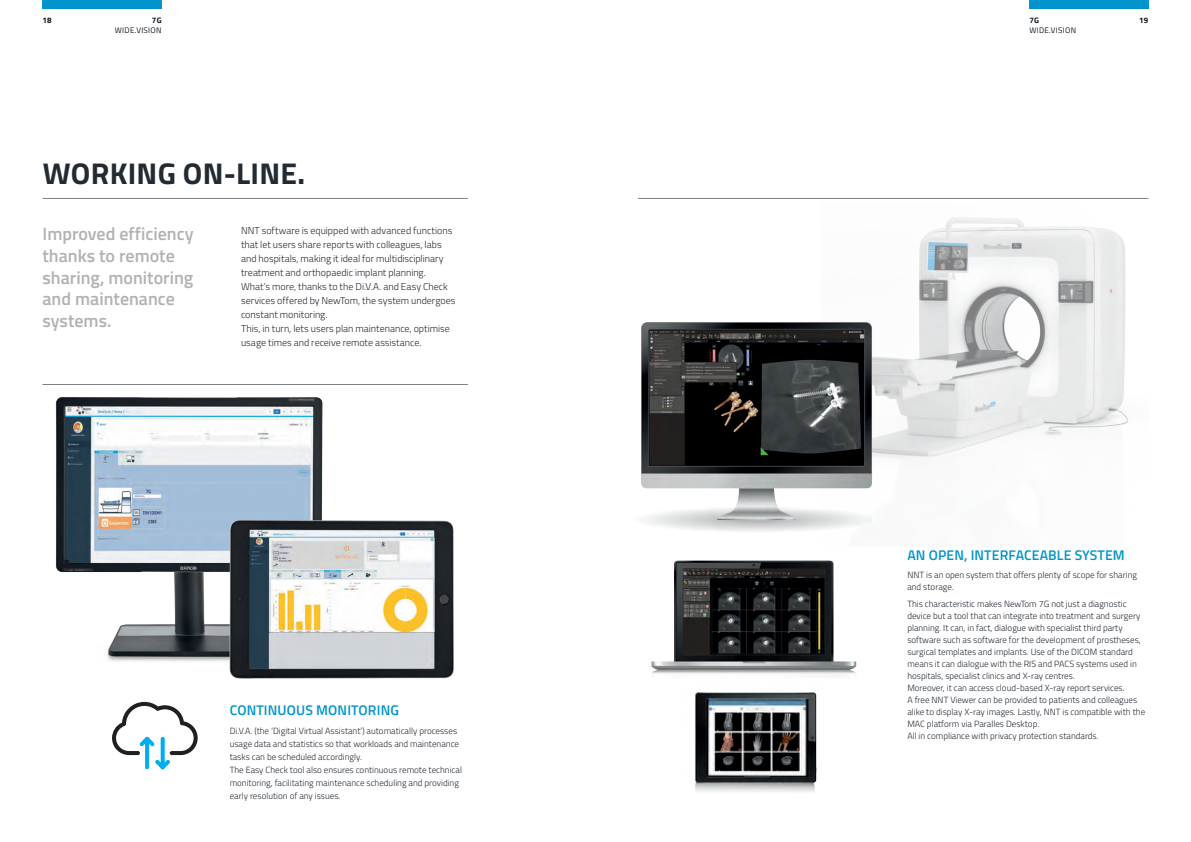
<style>
.page{position:relative;width:1191px;height:842px;background:#fff}
.page>*{position:absolute;margin:0;border:0;box-sizing:border-box;transform-origin:0 0}
._01_titolo{font:700 30px "Titillium";letter-spacing:.01em;color:#222a32}
._02_sottotitolo{font:600 18px/21.6px "Titillium";color:#b0b2b5}
._06_titolo_descrizio{font:600 14px "Titillium";letter-spacing:.01em;color:#0094ca}
.t1{font:300 10px/14px "Titillium";letter-spacing:-.005em;color:#222a32}
._06_titolo_descrizio-2{font:300 9px/12px "Titillium";color:#222a32}
._07_corpo_testo_desc{font:300 9px/13px "Titillium";color:#222a32}
.t2{font:8px "Titillium";letter-spacing:.04em;color:#0d1720}
.t3{font:700 8px "Titillium";letter-spacing:.035em;color:#0d1720}
</style>
<div class="page">
<hr style="left:43px;top:198px;width:425px;height:1px;background:#7d8186">
<hr style="left:638px;top:198px;width:510px;height:1px;background:#7d8186">
<div style="left:43px;top:0;width:119px;height:9px;background:#0094ca"></div>
<div style="left:1029px;top:0;width:119px;height:9px;background:#0094ca"></div>
<img style="left:883px;top:217px;width:245px;height:243px">
<img style="left:641px;top:322px;width:242px;height:210px">
<img style="left:651px;top:560px;width:206px;height:117px">
<img style="left:686px;top:661px;width:137px;height:131px">
<img style="left:55px;top:397px;width:268px;height:269px">
<img style="left:230px;top:513px;width:224px;height:166px">
<svg style="left:112px;top:702px;width:86px;height:67px"></svg>
<hr style="left:43px;top:384px;width:425px;height:1px;background:#7d8186">
<p class="t3" style="left:43px;top:14px;width:11px">18</p>
<p class="t3" style="left:1029px;top:14px;width:11px">7G</p>
<p class="t2" style="left:1029px;top:24px;width:48px">WIDE.VISION</p>
<p class="t3" style="left:152px;top:14px;width:11px">7G</p>
<p class="t2" style="left:115px;top:24px;width:48px">WIDE.VISION</p>
<p class="_01_titolo" style="left:43px;top:151px;width:264px">WORKING ON-LINE.</p>
<p class="_02_sottotitolo" style="left:43px;top:222px;width:152px">Improved efficiency thanks to remote sharing, monitoring and maintenance systems.</p>
<p class="t1" style="left:241px;top:223px;width:213px">NNT software is equipped with advanced functions that let users share reports with colleagues, labs and hospitals, making it ideal for multidisciplinary treatment and orthopaedic implant planning.</p>
<p class="t1" style="left:241px;top:279px;width:216px">What’s more, thanks to the Di.V.A. and Easy Check services offered by NewTom, the system undergoes constant monitoring.</p>
<p class="t1" style="left:241px;top:321px;width:210px">This, in turn, lets users plan maintenance, optimise usage times and receive remote assistance.</p>
<p class="t3" style="left:1139px;top:14px;width:11px">19</p>
<p class="_06_titolo_descrizio" style="left:230px;top:700px;width:171px">CONTINUOUS MONITORING</p>
<p class="_07_corpo_testo_desc" style="left:230px;top:724px;width:231px">Di.V.A. (the ‘Digital Virtual Assistant’) automatically processes usage data and statistics so that workloads and maintenance tasks can be scheduled accordingly.</p>
<p class="_07_corpo_testo_desc" style="left:230px;top:763px;width:234px">The Easy Check tool also ensures continuous remote technical monitoring, facilitating maintenance scheduling and providing early resolution of any issues.</p>
<p class="_06_titolo_descrizio" style="left:907px;top:544px;width:219px">AN OPEN, INTERFACEABLE SYSTEM</p>
<p class="_06_titolo_descrizio-2" style="left:907px;top:568px;width:231px">NNT is an open system that offers plenty of scope for sharing and storage.</p>
<p class="_06_titolo_descrizio-2" style="left:907px;top:598px;width:239px">This characteristic makes NewTom 7G not just a diagnostic device but a tool that can integrate into treatment and surgery planning. It can, in fact, dialogue with specialist third party software such as software for the development of prostheses, surgical templates and implants. Use of the DICOM standard means it can dialogue with the RIS and PACS systems used in hospitals, specialist clinics and X-ray centres.<br>Moreover, it can access cloud-based X-ray report services.<br>A free NNT Viewer can be provided to patients and colleagues alike to display X-ray images. Lastly, NNT is compatible with the MAC platform via Paralles Desktop.<br>All in compliance with privacy protection standards.</p>
</div>
